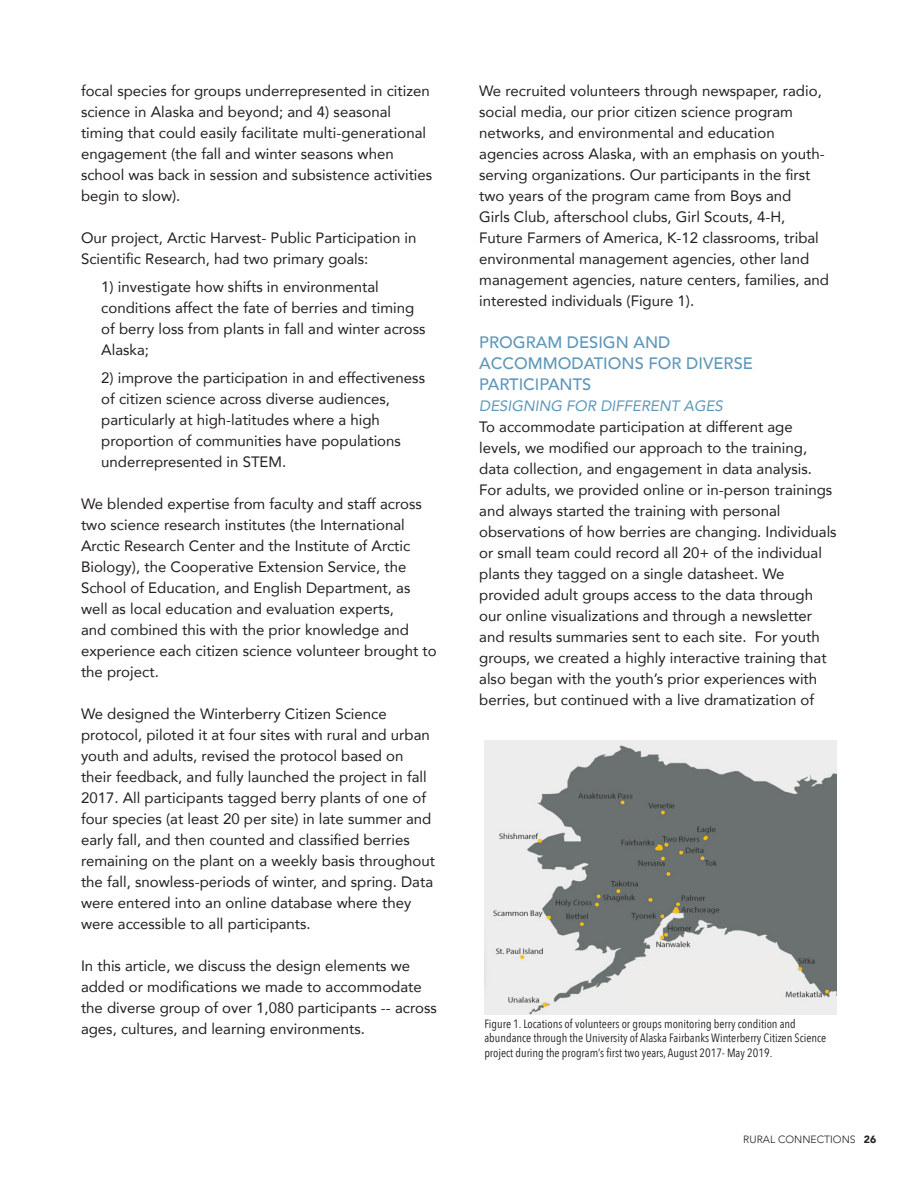
<style>
.page{position:relative;width:918px;height:1188px;background:#fff}
.page>*{position:absolute;margin:0;border:0;box-sizing:border-box;transform-origin:0 0}
.t1{font:500 16.5px/21px "Avenir";color:#5f97ba}
.t2{font:15px/21px "Avenir";color:#231f20}
.t3{font:italic 15px "Avenir";color:#5f97ba}
.t4{font:12px/14.4px "Avenir Next Condensed";color:#231f20}
.t5{font:300 10.5px "Avenir";color:#231f20}
.s1{font-weight:900}
</style>
<div class="page">
<img style="left:484px;top:740px;width:353px;height:275px">
<p class="t2" style="left:81px;top:80px;width:353px">focal species for groups underrepresented in citizen science in Alaska and beyond; and 4) seasonal timing that could easily facilitate multi-generational engagement (the fall and winter seasons when school was back in session and subsistence activities begin to slow).</p>
<p class="t2" style="left:81px;top:227px;width:337px">Our project, Arctic Harvest- Public Participation in<br>Scientific Research, had two primary goals:</p>
<p class="t2" style="left:101px;top:276px;width:326px">1) investigate how shifts in environmental conditions affect the fate of berries and timing of berry loss from plants in fall and winter across Alaska;</p>
<p class="t2" style="left:101px;top:366px;width:325px">2) improve the participation in and effectiveness of citizen science across diverse audiences, particularly at high-latitudes where a high proportion of communities have populations underrepresented in STEM.</p>
<p class="t2" style="left:81px;top:492px;width:357px">We blended expertise from faculty and staff across two science research institutes (the International Arctic Research Center and the Institute of Arctic Biology), the Cooperative Extension Service, the School of Education, and English Department, as well as local education and evaluation experts,<br>and combined this with the prior knowledge and experience each citizen science volunteer brought to the project.</p>
<p class="t2" style="left:81px;top:702px;width:356px">We designed the Winterberry Citizen Science protocol, piloted it at four sites with rural and urban youth and adults, revised the protocol based on their feedback, and fully launched the project in fall 2017. All participants tagged berry plants of one of four species (at least 20 per site) in late summer and early fall, and then counted and classified berries remaining on the plant on a weekly basis throughout the fall, snowless-periods of winter, and spring. Data were entered into an online database where they were accessible to all participants.</p>
<p class="t2" style="left:81px;top:954px;width:357px">In this article, we discuss the design elements we added or modifications we made to accommodate the diverse group of over 1,080 participants -- across ages, cultures, and learning environments.</p>
<p class="t2" style="left:479px;top:80px;width:351px">We recruited volunteers through newspaper, radio, social media, our prior citizen science program networks, and environmental and education agencies across Alaska, with an emphasis on youth&shy;serving organizations. Our participants in the first two years of the program came from Boys and<br>Girls Club, afterschool clubs, Girl Scouts, 4-H, Future Farmers of America, K-12 classrooms, tribal environmental management agencies, other land management agencies, nature centers, families, and interested individuals (Figure 1).</p>
<p class="t1" style="left:479px;top:331px;width:275px">PROGRAM DESIGN AND<br>ACCOMMODATIONS FOR DIVERSE<br>PARTICIPANTS</p>
<p class="t3" style="left:479px;top:397px;width:245px">DESIGNING FOR DIFFERENT AGES</p>
<p class="t2" style="left:479px;top:416px;width:359px">To accommodate participation at different age levels, we modified our approach to the training, data collection, and engagement in data analysis.<br>For adults, we provided online or in-person trainings and always started the training with personal observations of how berries are changing. Individuals or small team could record all 20+ of the individual plants they tagged on a single datasheet. We provided adult groups access to the data through our online visualizations and through a newsletter and results summaries sent to each site. For youth groups, we created a highly interactive training that also began with the youth’s prior experiences with berries, but continued with a live dramatization of</p>
<p class="t4" style="left:484px;top:1016px;width:343px">Figure 1. Locations of volunteers or groups monitoring berry condition and abundance through the University of Alaska Fairbanks Winterberry Citizen Science project during the program’s first two years, August 2017- May 2019.</p>
<p class="t5" style="left:743px;top:1134px;width:135px">RURAL CONNECTIONS <span class="s1">26</span></p>
</div>
